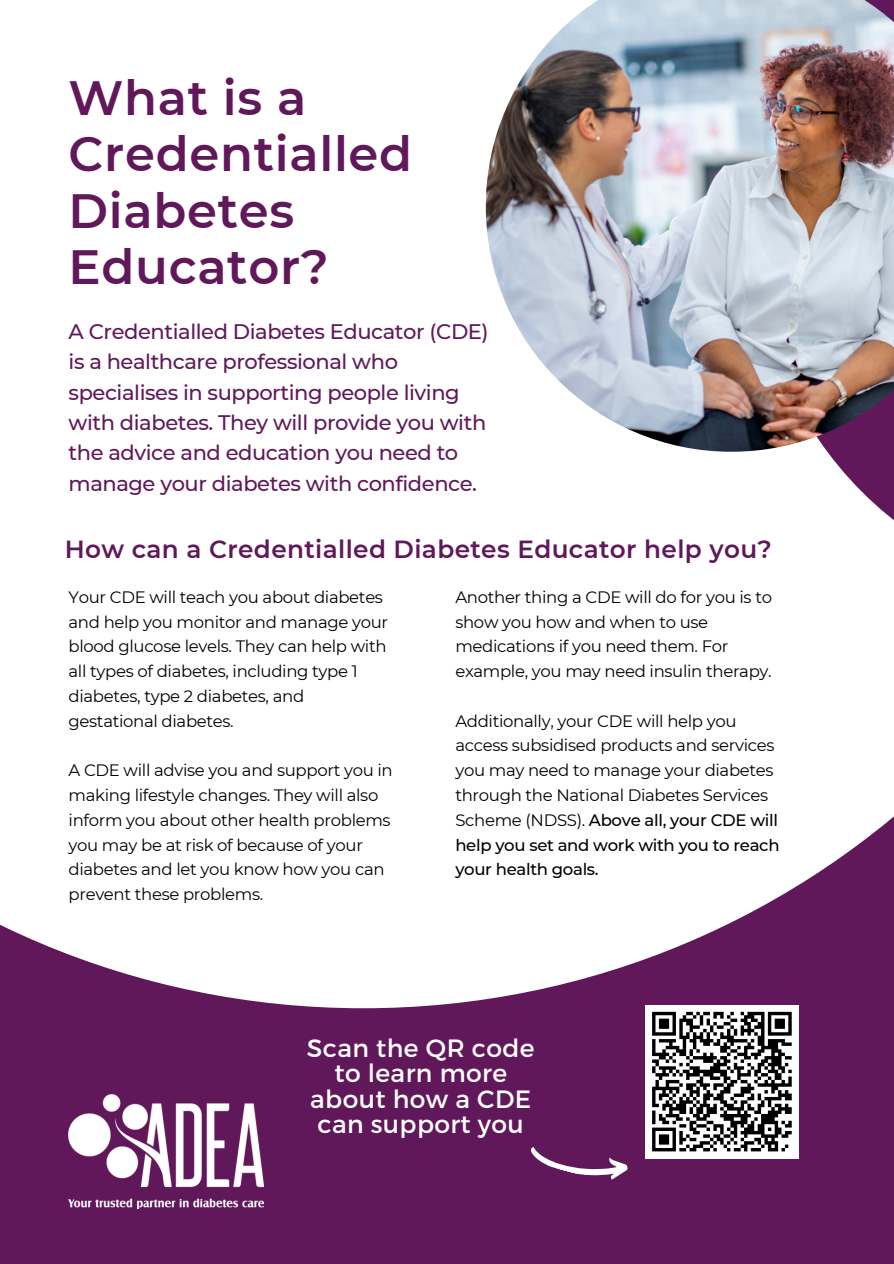
<style>
.page{position:relative;width:894px;height:1264px;background:#fff}
.page>*{position:absolute;margin:0;border:0;box-sizing:border-box;transform-origin:0 0}
.t1{font:600 48px/56.2px "Montserrat";letter-spacing:.015em;color:#61185a}
.t2{font:25.05px/25.5px "Montserrat";letter-spacing:.015em;color:#fff;text-align:center}
.t3{font:600 24.75px "Montserrat";letter-spacing:.015em;color:#61185a}
.t4{font:500 21px/30.5px "Montserrat";letter-spacing:-.02em;color:#61185a}
.t5{font:16.5px/24.8px "Montserrat";letter-spacing:-.02em;color:#000}
.s1{font-weight:500}
</style>
<div class="page">
<div style="left:0;top:0;width:893px;height:1263px;background:#61185a"></div>
<div style="left:0;top:0;width:893px;height:1008px;background:#fff"></div>
<svg style="left:531px;top:1147px;width:97px;height:33px"></svg>
<img style="left:69px;top:1094px;width:194px;height:114px">
<svg style="left:755px;top:452px;width:138px;height:146px;background:#ece3eb"></svg>
<img style="left:485px;top:0;width:408px;height:452px">
<div style="left:645px;top:1005px;width:153px;height:153px;background:#fff"></div>
<svg style="left:652px;top:1011px;width:140px;height:141px"></svg>
<h1 class="t1" style="left:69px;top:70px;width:345px">What is a<br>Credentialled<br>Diabetes<br>Educator?</h1>
<p class="t4" style="left:69px;top:316px;width:421px">A Credentialled Diabetes Educator (CDE) is a healthcare professional who specialises in supporting people living with diabetes. They will provide you with the advice and education you need to manage your diabetes with confidence.</p>
<h3 class="t3" style="left:65px;top:534px;width:708px">How can a Credentialled Diabetes Educator help you?</h3>
<p class="t5" style="left:69px;top:584px;width:321px">Your CDE will teach you about diabetes and help you monitor and manage your blood glucose levels. They can help with all types of diabetes, including type 1 diabetes, type 2 diabetes, and gestational diabetes.</p>
<p class="t5" style="left:69px;top:758px;width:325px">A CDE will advise you and support you in making lifestyle changes. They will also inform you about other health problems you may be at risk of because of your diabetes and let you know how you can prevent these problems.</p>
<p class="t5" style="left:455px;top:584px;width:318px">Another thing a CDE will do for you is to show you how and when to use medications if you need them. For example, you may need insulin therapy.</p>
<p class="t5" style="left:455px;top:708px;width:325px">Additionally, your CDE will help you access subsidised products and services you may need to manage your diabetes through the National Diabetes Services Scheme (NDSS). <span class="s1">Above all, your CDE will help you set and work with you to reach your health goals.</span></p>
<h2 class="t2" style="left:307px;top:1033px;width:229px">Scan the QR code to learn more about how a CDE can support you</h2>
</div>
